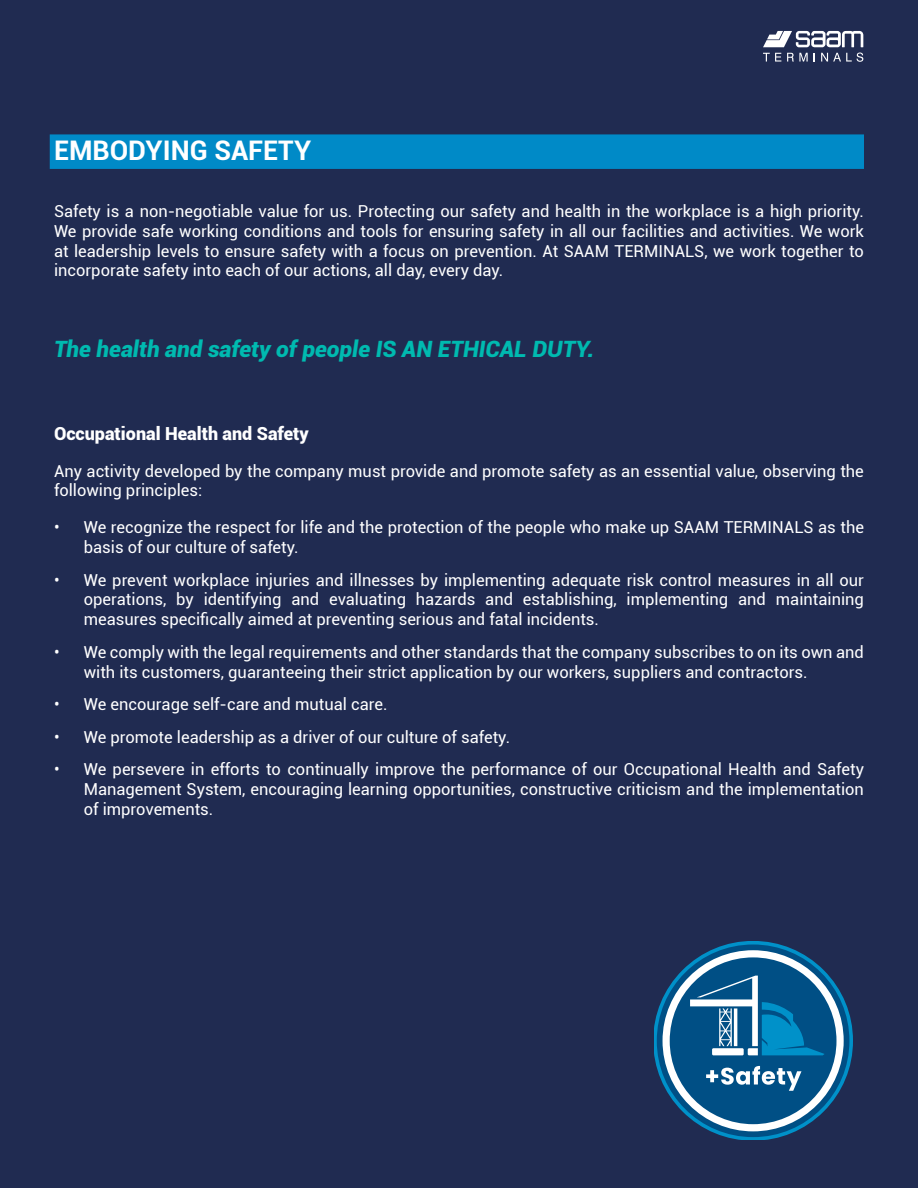
<style>
.page{position:relative;width:918px;height:1188px;background:#fff}
.page>*{position:absolute;margin:0;border:0;box-sizing:border-box;transform-origin:0 0}
.t1{font:700 27px "Roboto";color:#fff}
.t2{font:italic 900 22.5px "Roboto";color:#00bab0}
.t3{font:900 18px "Roboto";color:#fff}
.t4{font:16.5px/19.8px "Roboto";color:#fff;text-align:justify}
</style>
<div class="page">
<div style="left:0;top:1px;width:918px;height:1187px;background:#202b51"></div>
<svg style="left:763px;top:31px;width:100px;height:16px"></svg>
<svg style="left:763px;top:53px;width:18px;height:9px"></svg>
<svg style="left:787px;top:53px;width:21px;height:9px"></svg>
<svg style="left:821px;top:53px;width:42px;height:9px"></svg>
<div style="left:50px;top:134px;width:814px;height:35px;background:#008ac7"></div>
<svg style="left:654px;top:941px;width:199px;height:199px"></svg>
<h1 class="t1" style="left:54px;top:132px;width:259px">EMBODYING SAFETY</h1>
<p class="t4" style="left:54px;top:201px;width:812px">Safety is a non-negotiable value for us. Protecting our safety and health in the workplace is a high priority.<br>We provide safe working conditions and tools for ensuring safety in all our facilities and activities. We work at leadership levels to ensure safety with a focus on prevention. At SAAM TERMINALS, we work together to incorporate safety into each of our actions, all day, every day.</p>
<h2 class="t2" style="left:54px;top:333px;width:542px">The health and safety of people IS AN ETHICAL DUTY.</h2>
<p class="t3" style="left:54px;top:421px;width:256px">Occupational Health and Safety</p>
<p class="t4" style="left:54px;top:460px;width:811px">Any activity developed by the company must provide and promote safety as an essential value, observing the following principles:</p>
<p class="t4" style="left:84px;top:517px;width:782px;text-indent:-30px">• We recognize the respect for life and the protection of the people who make up SAAM TERMINALS as the basis of our culture of safety.</p>
<p class="t4" style="left:84px;top:569px;width:782px;text-indent:-30px">• We prevent workplace injuries and illnesses by implementing adequate risk control measures in all our operations, by identifying and evaluating hazards and establishing, implementing and maintaining measures specifically aimed at preventing serious and fatal incidents.</p>
<p class="t4" style="left:84px;top:641px;width:782px;text-indent:-30px">• We comply with the legal requirements and other standards that the company subscribes to on its own and with its customers, guaranteeing their strict application by our workers, suppliers and contractors.</p>
<p class="t4" style="left:54px;top:694px;width:335px">• We encourage self-care and mutual care.</p>
<p class="t4" style="left:54px;top:726px;width:458px">• We promote leadership as a driver of our culture of safety.</p>
<p class="t4" style="left:84px;top:759px;width:782px;text-indent:-30px">• We persevere in efforts to continually improve the performance of our Occupational Health and Safety Management System, encouraging learning opportunities, constructive criticism and the implementation of improvements.</p>
</div>
